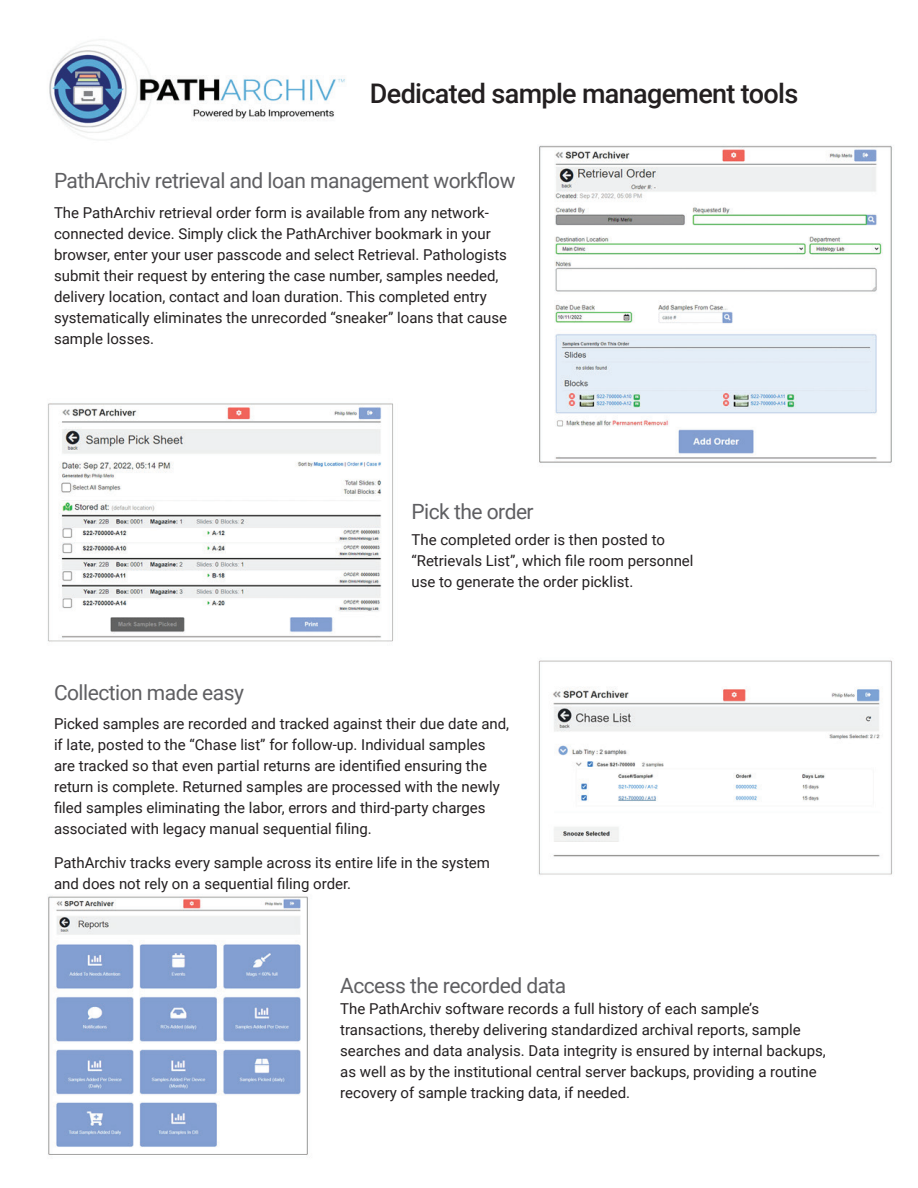
<style>
.page{position:relative;width:918px;height:1188px;background:#fff}
.page>*{position:absolute;margin:0;border:0;box-sizing:border-box;transform-origin:0 0}
.t1{font:500 27px "Roboto";letter-spacing:-.025em;color:#231f20}
.t2{font:21px "Roboto";letter-spacing:-.025em;color:#5f5f62}
.t3{font:15px/21px "Roboto";color:#231f20}
</style>
<div class="page">
<img style="left:47px;top:39px;width:846px;height:1116px">
<h1 class="t1" style="left:370px;top:75px;width:430px">Dedicated sample management tools</h1>
<h2 class="t2" style="left:54px;top:166px;width:463px">PathArchiv retrieval and loan management workflow</h2>
<p class="t3" style="left:54px;top:202px;width:455px">The PathArchiv retrieval order form is available from any network&shy;connected device. Simply click the PathArchiver bookmark in your browser, enter your user passcode and select Retrieval. Pathologists submit their request by entering the case number, samples needed, delivery location, contact and loan duration. This completed entry systematically eliminates the unrecorded “sneaker” loans that cause sample losses.</p>
<h2 class="t2" style="left:411px;top:497px;width:124px">Pick the order</h2>
<h2 class="t2" style="left:54px;top:678px;width:192px">Collection made easy</h2>
<p class="t3" style="left:411px;top:529px;width:284px">The completed order is then posted to “Retrievals List”, which file room personnel use to generate the order picklist.</p>
<p class="t3" style="left:54px;top:712px;width:457px">Picked samples are recorded and tracked against their due date and, if late, posted to the “Chase list” for follow-up. Individual samples are tracked so that even partial returns are identified ensuring the return is complete. Returned samples are processed with the newly filed samples eliminating the labor, errors and third-party charges associated with legacy manual sequential filing.</p>
<p class="t3" style="left:54px;top:852px;width:438px">PathArchiv tracks every sample across its entire life in the system and does not rely on a sequential filing order.</p>
<h2 class="t2" style="left:340px;top:971px;width:228px">Access the recorded data</h2>
<p class="t3" style="left:340px;top:998px;width:487px">The PathArchiv software records a full history of each sample’s transactions, thereby delivering standardized archival reports, sample searches and data analysis. Data integrity is ensured by internal backups, as well as by the institutional central server backups, providing a routine recovery of sample tracking data, if needed.</p>
</div>
